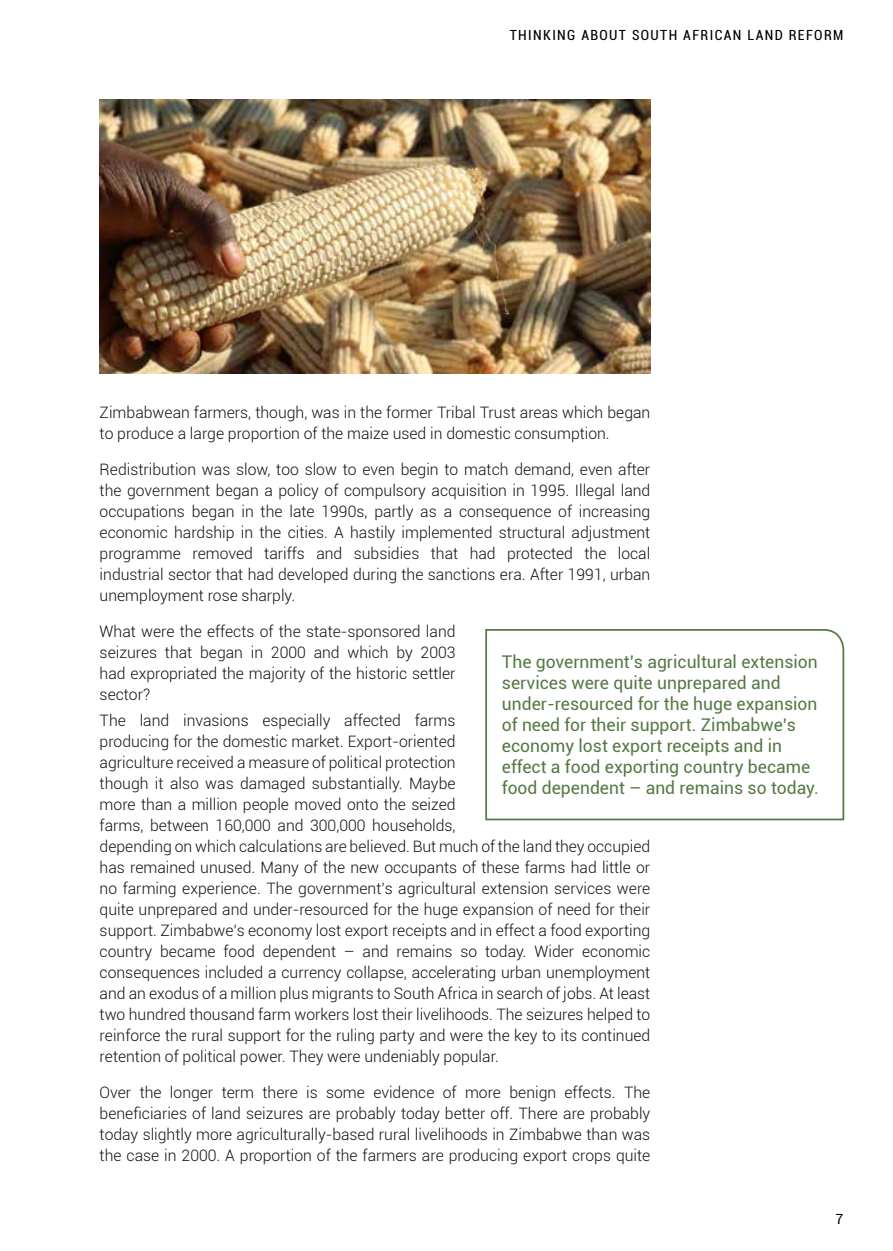
<style>
.page{position:relative;width:893px;height:1251px;background:#fff}
.page>*{position:absolute;margin:0;border:0;box-sizing:border-box;transform-origin:0 0}
.t1{font:17.5px/21px "Roboto";color:#567845}
.t2{font:300 15.75px/21px "Roboto";color:#111;text-align:justify}
.t3{font:condensed 14px "Roboto";letter-spacing:.1em;color:#000}
.t4{font:14px "Roboto";color:#000}
</style>
<div class="page">
<svg style="left:485px;top:629px;width:360px;height:192px"></svg>
<img style="left:100px;top:99px;width:550px;height:274px">
<p class="t3" style="left:510px;top:26px;width:18px">THINKING</p>
<p class="t3" style="left:581px;top:26px;width:10px">ABO</p>
<p class="t3" style="left:609px;top:26px;width:101px">UT SOUTH AFRICAN</p>
<p class="t3" style="left:747px;top:26px;width:19px">LAND</p>
<p class="t3" style="left:789px;top:26px;width:36px">REFORM</p>
<p class="t2" style="left:100px;top:401px;width:552px">Zimbabwean farmers, though, was in the former Tribal Trust areas which began to produce a large proportion of the maize used in domestic consumption.</p>
<p class="t2" style="left:100px;top:458px;width:552px">Redistribution was slow, too slow to even begin to match demand, even after the government began a policy of compulsory acquisition in 1995. Illegal land occupations began in the late 1990s, partly as a consequence of increasing economic hardship in the cities. A hastily implemented structural adjustment programme removed tariffs and subsidies that had protected the local industrial sector that had developed during the sanctions era. After 1991, urban unemployment rose sharply.</p>
<p class="t2" style="left:100px;top:619px;width:357px">What were the effects of the state-sponsored land seizures that began in 2000 and which by 2003 had expropriated the majority of the historic settler sector?</p>
<p class="t2" style="left:100px;top:708px;width:552px;text-align:left">The land invasions especially affected farms<br>producing for the domestic market. Export-oriented<br>agriculture received a measure of political protection<br>though it also was damaged substantially. Maybe<br>more than a million people moved onto the seized<br>farms, between 160,000 and 300,000 households,<br>depending on which calculations are believed. But much of the land they occupied has remained unused. Many of the new occupants of these farms had little or no farming experience. The government’s agricultural extension services were quite unprepared and under-resourced for the huge expansion of need for their support. Zimbabwe’s economy lost export receipts and in effect a food exporting country became food dependent – and remains so today. Wider economic consequences included a currency collapse, accelerating urban unemployment and an exodus of a million plus migrants to South Africa in search of jobs. At least two hundred thousand farm workers lost their livelihoods. The seizures helped to reinforce the rural support for the ruling party and were the key to its continued retention of political power. They were undeniably popular.</p>
<p class="t2" style="left:100px;top:1080px;width:552px">Over the longer term there is some evidence of more benign effects. The beneficiaries of land seizures are probably today better off. There are probably today slightly more agriculturally-based rural livelihoods in Zimbabwe than was the case in 2000. A proportion of the farmers are producing export crops quite</p>
<p class="t1" style="left:502px;top:650px;width:318px">The government’s agricultural extension services were quite unprepared and under-resourced for the huge expansion of need for their support. Zimbabwe’s economy lost export receipts and in effect a food exporting country became food dependent – and remains so today.</p>
<p class="t4" style="left:835px;top:1209px;width:9px">7</p>
</div>
